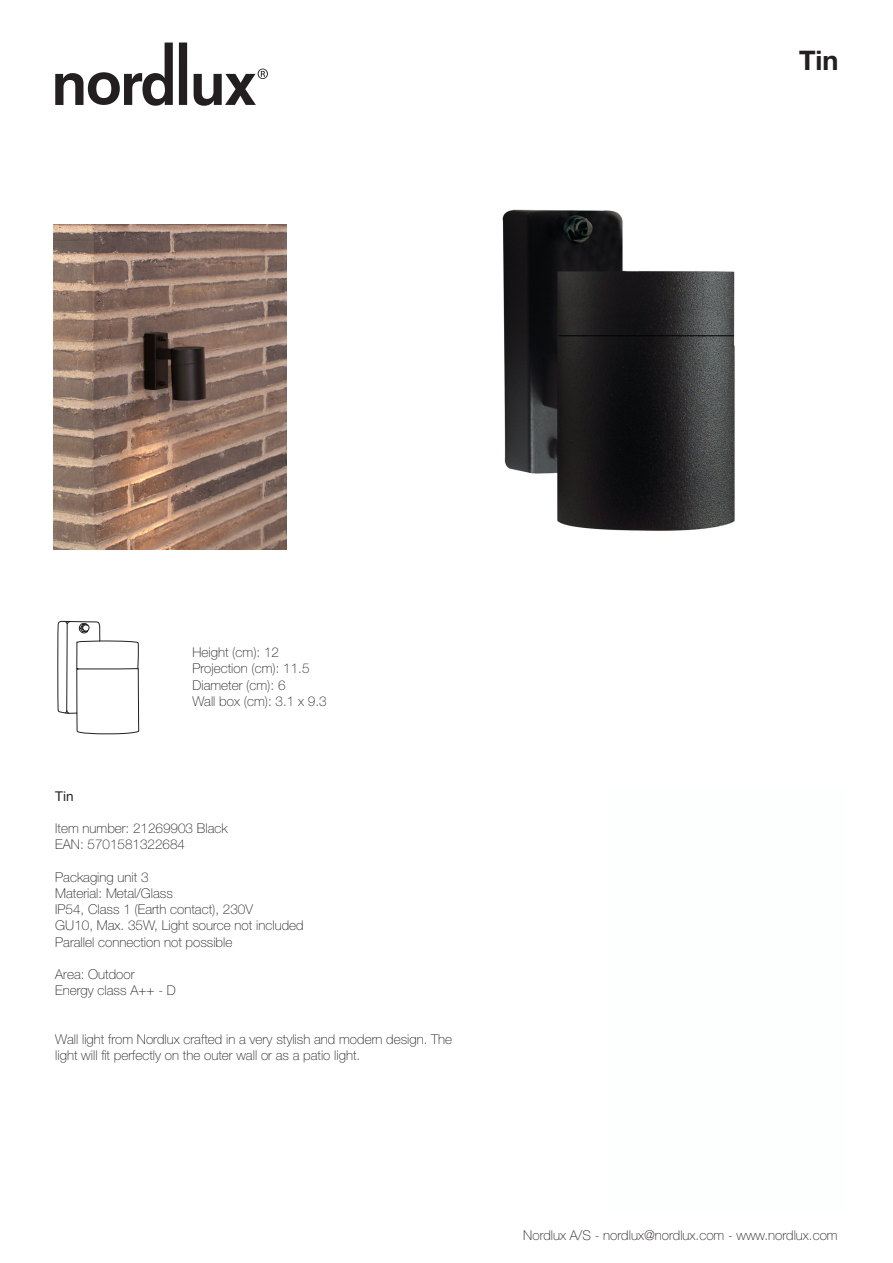
<style>
.page{position:relative;width:893px;height:1263px;background:#fff}
.page>*{position:absolute;margin:0;border:0;box-sizing:border-box;transform-origin:0 0}
.DSModelBodytext{font:700 27px "Helvetica Neue LT Pro";color:#231f20}
.FLOWBodytext{font:100 13.5px/16.2px "Helvetica Neue";color:#231f20}
.DSSTREGBodytext{font:100 13.5px "Helvetica Neue";color:#231f20}
.BUNDBodytext{font:100 13.5px "Helvetica Neue";color:#231f20}
.Model{font:13.5px "Helvetica Neue";color:#231f20}
</style>
<div class="page">
<svg style="left:57px;top:620px;width:83px;height:115px"></svg>
<img style="left:54px;top:224px;width:232px;height:325px">
<img style="left:502px;top:209px;width:233px;height:322px">
<svg style="left:55px;top:43px;width:118px;height:63px"></svg>
<svg style="left:179px;top:43px;width:8px;height:62px"></svg>
<svg style="left:194px;top:69px;width:74px;height:37px"></svg>
<p class="DSModelBodytext" style="left:799px;top:44px;width:41px">Tin</p>
<p class="DSSTREGBodytext" style="left:192px;top:645px;width:88px">Height (cm): 12</p>
<p class="DSSTREGBodytext" style="left:192px;top:661px;width:119px">Projection (cm): 11.5</p>
<p class="DSSTREGBodytext" style="left:192px;top:677px;width:95px">Diameter (cm): 6</p>
<p class="DSSTREGBodytext" style="left:192px;top:693px;width:136px">Wall box (cm): 3.1 x 9.3</p>
<p class="Model" style="left:55px;top:788px;width:20px">Tin</p>
<p class="FLOWBodytext" style="left:55px;top:820px;width:174px">Item number: 21269903 Black</p>
<p class="FLOWBodytext" style="left:55px;top:836px;width:131px">EAN: 5701581322684</p>
<p class="FLOWBodytext" style="left:55px;top:869px;width:95px">Packaging unit 3</p>
<p class="FLOWBodytext" style="left:55px;top:885px;width:119px">Material: Metal/Glass</p>
<p class="FLOWBodytext" style="left:55px;top:901px;width:199px">IP54, Class 1 (Earth contact), 230V</p>
<p class="FLOWBodytext" style="left:55px;top:917px;width:250px">GU10, Max. 35W, Light source not included</p>
<p class="FLOWBodytext" style="left:55px;top:934px;width:179px">Parallel connection not possible</p>
<p class="FLOWBodytext" style="left:55px;top:966px;width:81px">Area: Outdoor</p>
<p class="FLOWBodytext" style="left:55px;top:982px;width:122px">Energy class A++ - D</p>
<p class="FLOWBodytext" style="left:55px;top:1031px;width:398px">Wall light from Nordlux crafted in a very stylish and modern design. The light will fit perfectly on the outer wall or as a patio light.</p>
<p class="BUNDBodytext" style="left:523px;top:1227px;width:316px">Nordlux A/S - nordlux@nordlux.com - www.nordlux.com</p>
</div>
